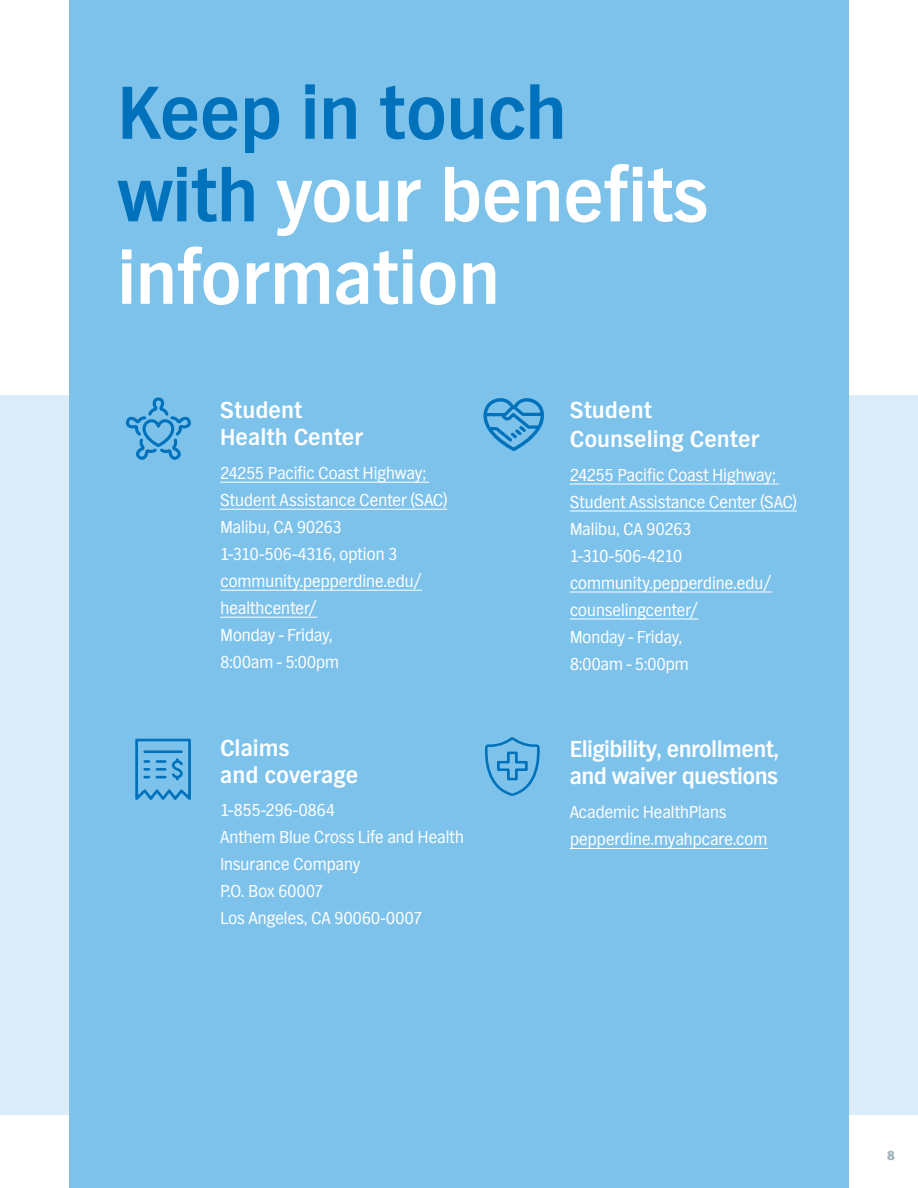
<style>
.page{position:relative;width:918px;height:1188px;background:#fff}
.page>*{position:absolute;margin:0;border:0;box-sizing:border-box;transform-origin:0 0}
.t1{font:700 78px/82.5px "TV Nord EF";letter-spacing:-.01em;color:#fff}
.t2{font:700 24px/27px "TV Nord EF";color:#fff}
.t3{font:700 24px/27px "TV Nord EF";letter-spacing:-.025em;color:#fff}
.t4{font:18px/27px "TV Nord EF";letter-spacing:-.03em;color:#fff}
.t5{font:800 13.5px "TV Nord EF";color:#a3b6be}
.s1{color:#0072bc}
</style>
<div class="page">
<div style="left:0;top:395px;width:918px;height:720px;background:#dcecf9"></div>
<div style="left:69px;top:0;width:780px;height:1188px;background:#7dc2eb"></div>
<hr style="left:220px;top:482px;width:209px;height:1px;background:#fff">
<hr style="left:220px;top:509px;width:227px;height:1px;background:#fff">
<hr style="left:220px;top:590px;width:202px;height:1px;background:#fff">
<hr style="left:220px;top:617px;width:97px;height:1px;background:#fff">
<hr style="left:570px;top:484px;width:209px;height:1px;background:#fff">
<hr style="left:570px;top:511px;width:227px;height:1px;background:#fff">
<hr style="left:570px;top:592px;width:202px;height:1px;background:#fff">
<hr style="left:570px;top:619px;width:129px;height:1px;background:#fff">
<hr style="left:570px;top:848px;width:198px;height:1px;background:#fff">
<svg style="left:135px;top:739px;width:56px;height:61px"></svg>
<hr style="left:143px;top:750px;width:40px;height:3px;background:#0072bc">
<svg style="left:485px;top:737px;width:55px;height:59px"></svg>
<svg style="left:483px;top:398px;width:61px;height:53px"></svg>
<svg style="left:126px;top:397px;width:65px;height:63px"></svg>
<h1 class="t1" style="left:117px;top:72px;width:592px"><span class="s1">Keep in touch with</span> your benefits information</h1>
<h2 class="t2" style="left:220px;top:397px;width:145px">Student<br>Health Center</h2>
<p class="t4" style="left:220px;top:459px;width:229px">24255 Pacific Coast Highway;<br>Student Assistance Center (SAC)<br>Malibu, CA 90263<br>1-310-506-4316, option 3 community.pepperdine.edu/ healthcenter/<br>Monday - Friday,<br>8:00am - 5:00pm</p>
<h2 class="t2" style="left:220px;top:734px;width:140px">Claims<br>and coverage</h2>
<p class="t4" style="left:220px;top:797px;width:246px">1-855-296-0864<br>Anthem Blue Cross Life and Health<br>Insurance Company<br>P.O. Box 60007<br>Los Angeles, CA 90060-0007</p>
<h2 class="t2" style="left:570px;top:396px;width:192px;line-height:28.8px">Student<br>Counseling Center</h2>
<p class="t4" style="left:570px;top:461px;width:229px">24255 Pacific Coast Highway;<br>Student Assistance Center (SAC)<br>Malibu, CA 90263<br>1-310-506-4210 community.pepperdine.edu/ counselingcenter/<br>Monday - Friday,<br>8:00am - 5:00pm</p>
<h2 class="t3" style="left:570px;top:736px;width:211px">Eligibility, enrollment, and waiver questions</h2>
<p class="t4" style="left:570px;top:799px;width:199px">Academic HealthPlans pepperdine.myahpcare.com</p>
<p class="t5" style="left:887px;top:1148px;width:9px">8</p>
</div>
